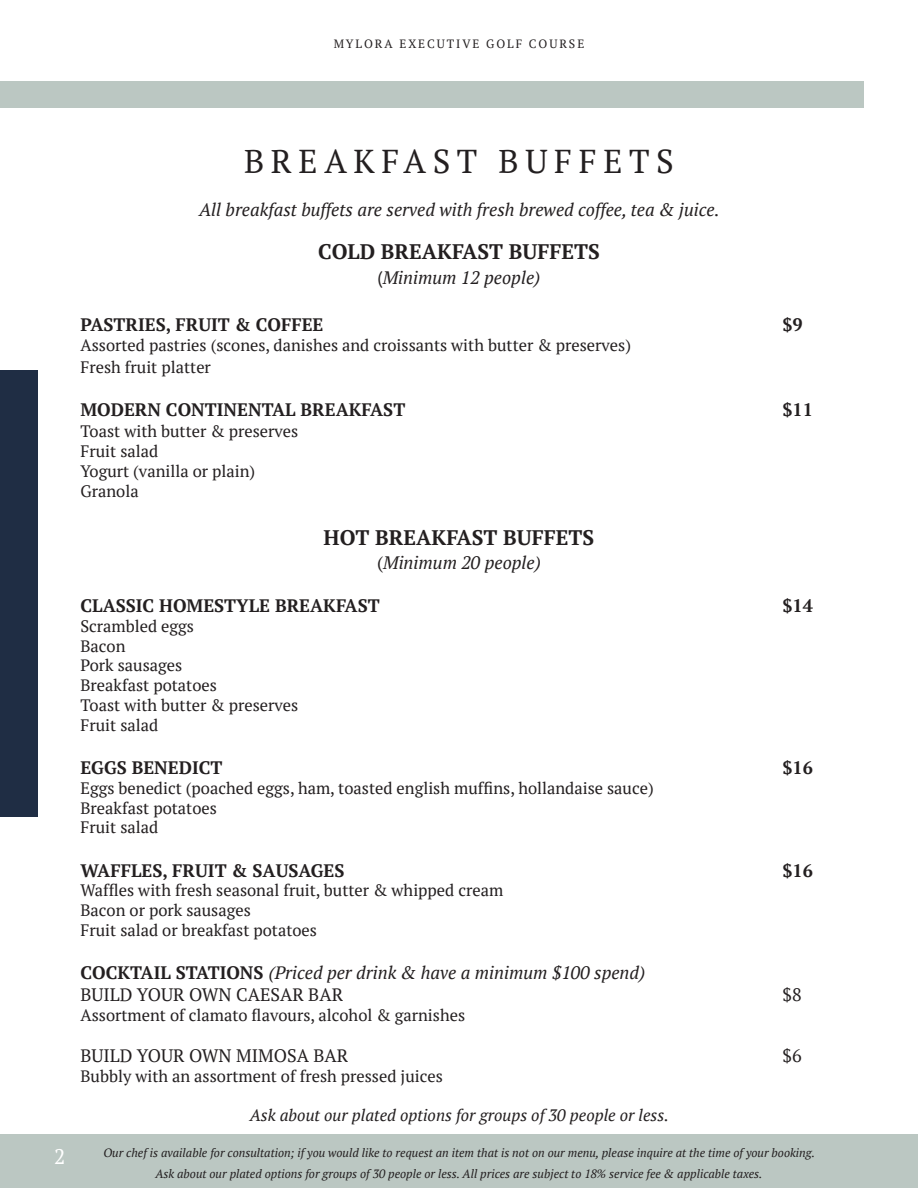
<style>
.page{position:relative;width:918px;height:1188px;background:#fff}
.page>*{position:absolute;margin:0;border:0;box-sizing:border-box;transform-origin:0 0}
.t1{font:33px "PT Serif";letter-spacing:.2em;color:#231f20}
.t2{font:700 21px "PT Serif";color:#231f20}
.t3{font:21px "PT Serif";color:#fff}
.t4{font:italic 18px "PT Serif";color:#231f20}
.t5{font:700 18px "PT Serif";color:#231f20}
.t6{font:18px "PT Serif";color:#231f20}
.t7{font:16.5px "PT Serif";color:#231f20}
.t8{font:italic 16.5px "PT Serif";color:#231f20}
.t9{font:italic 12px "PT Serif";color:#231f20}
.t10{font:12px "PT Serif";letter-spacing:.16em;color:#231f20}
.s1{font-family:"PT Sans";font-style:normal}
.s2{font-style:normal}
.s3{font-weight:700;font-style:normal}
</style>
<div class="page">
<div style="left:0;top:1134px;width:918px;height:54px;background:#bbc7c2"></div>
<div style="left:0;top:371px;width:37px;height:446px;background:#1f2d44"></div>
<div style="left:0;top:81px;width:864px;height:27px;background:#bbc7c2"></div>
<p class="t10" style="left:334px;top:36px;width:252px">MYLORA EXECUTIVE GOLF COURSE</p>
<p class="t3" style="left:54px;top:1143px;width:13px">2</p>
<p class="t1" style="left:244px;top:140px;width:431px">BREAKFAST BUFFETS</p>
<p class="t4" style="left:199px;top:198px;width:522px">All breakfast buffets are served with fresh brewed coffee, tea &amp; juice.</p>
<p class="t2" style="left:318px;top:238px;width:283px">COLD BREAKFAST BUFFETS</p>
<p class="t4" style="left:378px;top:267px;width:164px"><span class="s1">(</span>Minimum 12 people)</p>
<p class="t5" style="left:80px;top:313px;width:245px">PASTRIES, FRUIT &amp; COFFEE</p>
<p class="t5" style="left:782px;top:313px;width:22px">$9</p>
<p class="t7" style="left:80px;top:334px;width:552px">Assorted pastries (scones, danishes and croissants with butter &amp; preserves)</p>
<p class="t7" style="left:80px;top:356px;width:132px">Fresh fruit platter</p>
<p class="t5" style="left:80px;top:398px;width:326px">MODERN CONTINENTAL BREAKFAST</p>
<p class="t5" style="left:782px;top:398px;width:32px">$11</p>
<p class="t7" style="left:80px;top:421px;width:219px">Toast with butter &amp; preserves</p>
<p class="t7" style="left:80px;top:441px;width:79px">Fruit salad</p>
<p class="t7" style="left:80px;top:460px;width:176px">Yogurt (vanilla or plain)</p>
<p class="t7" style="left:80px;top:480px;width:60px">Granola</p>
<p class="t2" style="left:324px;top:524px;width:272px">HOT BREAKFAST BUFFETS</p>
<p class="t4" style="left:377px;top:551px;width:165px"><span class="s2">(</span>Minimum 20 people)</p>
<p class="t5" style="left:80px;top:594px;width:301px">CLASSIC HOMESTYLE BREAKFAST</p>
<p class="t5" style="left:782px;top:594px;width:32px">$14</p>
<p class="t7" style="left:80px;top:615px;width:115px">Scrambled eggs</p>
<p class="t7" style="left:80px;top:635px;width:47px">Bacon</p>
<p class="t7" style="left:80px;top:655px;width:103px">Pork sausages</p>
<p class="t7" style="left:80px;top:675px;width:138px">Breakfast potatoes</p>
<p class="t7" style="left:80px;top:694px;width:219px">Toast with butter &amp; preserves</p>
<p class="t7" style="left:80px;top:714px;width:79px">Fruit salad</p>
<p class="t5" style="left:80px;top:756px;width:144px">EGGS BENEDICT</p>
<p class="t5" style="left:782px;top:756px;width:32px">$16</p>
<p class="t7" style="left:80px;top:777px;width:575px">Eggs benedict (poached eggs, ham, toasted english muffins, hollandaise sauce)</p>
<p class="t7" style="left:80px;top:797px;width:138px">Breakfast potatoes</p>
<p class="t7" style="left:80px;top:817px;width:79px">Fruit salad</p>
<p class="t5" style="left:80px;top:858px;width:266px">WAFFLES, FRUIT &amp; SAUSAGES</p>
<p class="t5" style="left:782px;top:858px;width:32px">$16</p>
<p class="t7" style="left:80px;top:880px;width:424px">Waffles with fresh seasonal fruit, butter &amp; whipped cream</p>
<p class="t7" style="left:80px;top:900px;width:172px">Bacon or pork sausages</p>
<p class="t7" style="left:80px;top:919px;width:238px">Fruit salad or breakfast potatoes</p>
<p class="t4" style="left:80px;top:961px;width:566px"><span class="s3">COCKTAIL STATIONS</span> (Priced per drink &amp; have a minimum $100 spend)</p>
<p class="t6" style="left:80px;top:983px;width:264px">BUILD YOUR OWN CAESAR BAR</p>
<p class="t6" style="left:782px;top:983px;width:21px">$8</p>
<p class="t7" style="left:80px;top:1004px;width:386px">Assortment of clamato flavours, alcohol &amp; garnishes</p>
<p class="t6" style="left:80px;top:1044px;width:269px">BUILD YOUR OWN MIMOSA BAR</p>
<p class="t6" style="left:782px;top:1044px;width:21px">$6</p>
<p class="t7" style="left:80px;top:1065px;width:364px">Bubbly with an assortment of fresh pressed juices</p>
<p class="t8" style="left:250px;top:1105px;width:421px">Ask about our plated options for groups of 30 people or less.</p>
<p class="t9" style="left:103px;top:1145px;width:713px">Our chef is available for consultation; if you would like to request an item that is not on our menu, please inquire at the time of your booking.</p>
<p class="t9" style="left:155px;top:1166px;width:609px">Ask about our plated options for groups of 30 people or less. All prices are subject to 18% service fee &amp; applicable taxes.</p>
</div>
